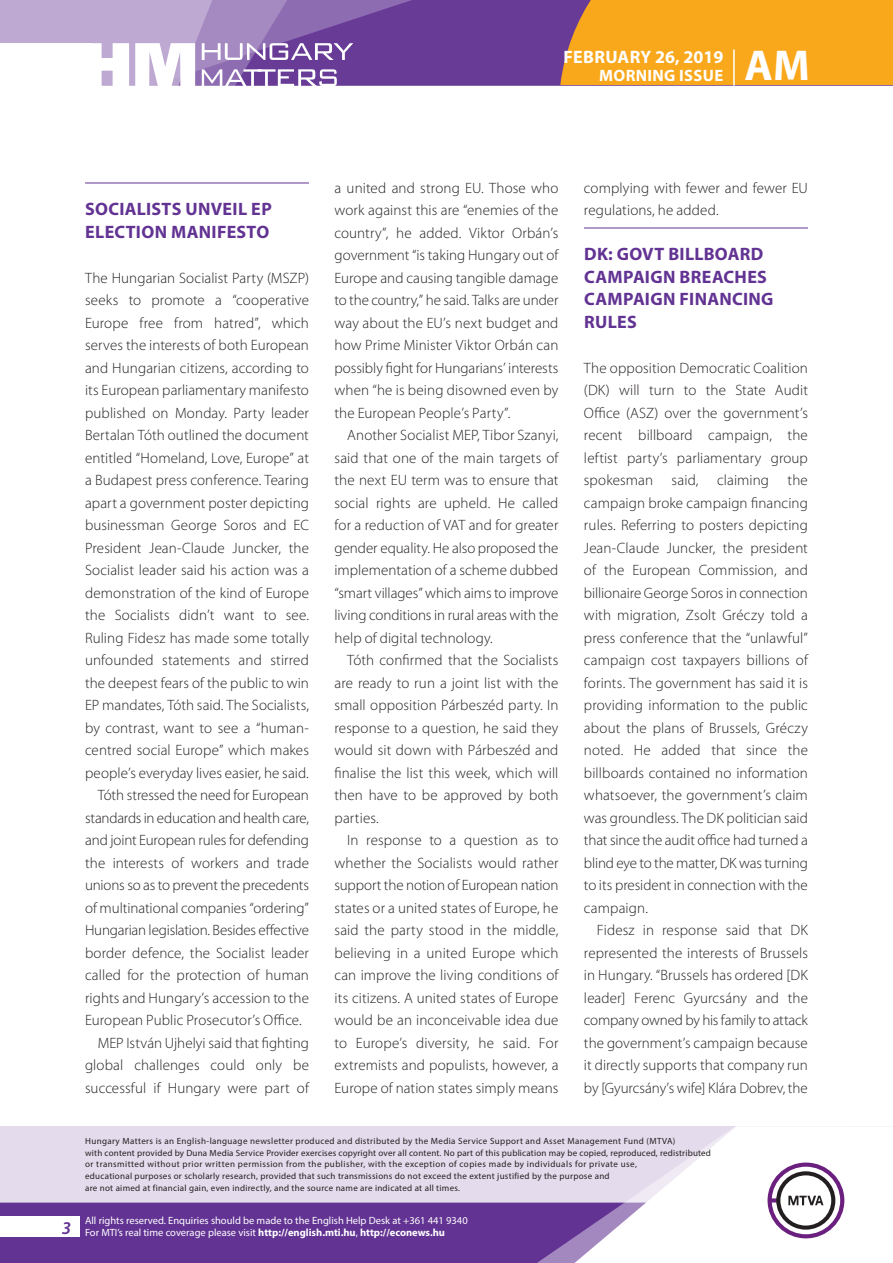
<style>
.page{position:relative;width:893px;height:1263px;background:#fff}
.page>*{position:absolute;margin:0;border:0;box-sizing:border-box;transform-origin:0 0}
.t1{font:700 43.35px "Myriad Pro";color:#fff}
.t2{font:700 18px/22.5px "Myriad Pro";letter-spacing:.015em;color:#623393}
.t3{font:700 18px "Myriad Pro";color:#fff}
.t4{font:italic 600 18px "Myriad Pro";color:#623393}
.t5{font:700 16.5px "Myriad Pro";letter-spacing:.02em;color:#fff}
.t6{font:300 15px/22.5px "Myriad Pro";letter-spacing:.005em;color:#231f20;text-align:justify}
.t7{font:300 15px "Myriad Pro";letter-spacing:-.015em;color:#231f20}
.t8{font:10.5px/12px "Myriad Pro";color:#fff}
.t9{font:9px/12px "Myriad Pro";letter-spacing:.03em;color:#231f20}
.s1{font-weight:700}
</style>
<div class="page">
<div style="left:0;top:1126px;width:893px;height:137px;background:#e4dcec"></div>
<div style="left:0;top:1202px;width:506px;height:61px;background:#623393"></div>
<svg style="left:506px;top:1202px;width:69px;height:61px;fill:#623393"></svg>
<svg style="left:575px;top:1126px;width:318px;height:137px"></svg>
<div style="left:0;top:1216px;width:79px;height:20px;background:#fff"></div>
<div style="left:0;top:0;width:893px;height:85px;background:#683b97"></div>
<div style="left:560px;top:0;width:333px;height:85px;background:#f9a71b"></div>
<hr style="left:733px;top:49px;width:2px;height:37px;background:#fff">
<svg style="left:0;top:0;width:479px;height:86px"></svg>
<hr style="left:85px;top:183px;width:224px;height:1px;background:#623393">
<hr style="left:584px;top:228px;width:224px;height:1px;background:#623393">
<p class="t3" style="left:563px;top:45px;width:161px">FEBRUARY 26, 2019</p>
<p class="t5" style="left:599px;top:65px;width:125px">MORNING ISSUE</p>
<h1 class="t1" style="left:745px;top:37px;width:67px">AM</h1>
<p class="t2" style="left:85px;top:197px;width:188px">SOCIALISTSUNVEI L EP<br>ELECTION</p>
<p class="t2" style="left:171px;top:220px;width:12px">MANI</p>
<p class="t2" style="left:217px;top:220px;width:53px">FESTO</p>
<p class="t6" style="left:85px;top:266px;width:225px">The Hungarian Socialist Party (MSZP)</p>
<p class="t6" style="left:85px;top:289px;width:225px">seeks to promote a “cooperative</p>
<p class="t6" style="left:85px;top:311px;width:225px">Europe free from hatred”, which</p>
<p class="t6" style="left:85px;top:334px;width:225px">serves the interests of both European</p>
<p class="t6" style="left:85px;top:356px;width:225px">and Hungarian citizens, according to</p>
<p class="t6" style="left:85px;top:379px;width:225px">its European parliamentary manifesto</p>
<p class="t6" style="left:85px;top:401px;width:225px">published on Monday. Party leader</p>
<p class="t6" style="left:85px;top:424px;width:225px">Bertalan Tóth outlined the document</p>
<p class="t6" style="left:85px;top:446px;width:225px">entitled “Homeland, Love, Europe” at</p>
<p class="t6" style="left:85px;top:469px;width:225px">a Budapest press conference. Tearing</p>
<p class="t6" style="left:85px;top:491px;width:225px">apart a government poster depicting</p>
<p class="t6" style="left:85px;top:514px;width:225px">businessman George Soros and EC</p>
<p class="t6" style="left:85px;top:536px;width:225px">President Jean-Claude Juncker, the</p>
<p class="t6" style="left:85px;top:559px;width:225px">Socialist leader said his action was a</p>
<p class="t6" style="left:85px;top:581px;width:225px">demonstration of the kind of Europe</p>
<p class="t6" style="left:85px;top:604px;width:225px">the Socialists didn’t want to see.</p>
<p class="t6" style="left:85px;top:626px;width:225px">Ruling Fidesz has made some totally</p>
<p class="t6" style="left:85px;top:649px;width:225px">unfounded statements and stirred</p>
<p class="t6" style="left:85px;top:671px;width:225px">the deepest fears of the public to win</p>
<p class="t6" style="left:85px;top:694px;width:225px">EP mandates, Tóth said. The Socialists,</p>
<p class="t6" style="left:85px;top:716px;width:225px">by contrast, want to see a “human-</p>
<p class="t6" style="left:85px;top:739px;width:225px">centred social Europe” which makes</p>
<p class="t6" style="left:85px;top:761px;width:225px">people’s everyday lives easier, he said.</p>
<p class="t6" style="left:98px;top:784px;width:213px">Tóth stressed the need for European</p>
<p class="t7" style="left:85px;top:809px;width:225px">standards in education and health care,</p>
<p class="t6" style="left:85px;top:829px;width:225px">and joint European rules for defending</p>
<p class="t6" style="left:85px;top:851px;width:225px">the interests of workers and trade</p>
<p class="t6" style="left:85px;top:874px;width:225px">unions so as to prevent the precedents</p>
<p class="t6" style="left:85px;top:896px;width:225px">of multinational companies “ordering”</p>
<p class="t7" style="left:85px;top:921px;width:225px">Hungarian legislation. Besides effective</p>
<p class="t6" style="left:85px;top:941px;width:225px">border defence, the Socialist leader</p>
<p class="t6" style="left:85px;top:964px;width:225px">called for the protection of human</p>
<p class="t6" style="left:85px;top:986px;width:225px">rights and Hungary’s accession to the</p>
<p class="t6" style="left:85px;top:1009px;width:218px">European Public Prosecutor’s Office.</p>
<p class="t6" style="left:98px;top:1031px;width:213px">MEP István Ujhelyi said that fighting</p>
<p class="t6" style="left:85px;top:1054px;width:225px">global challenges could only be</p>
<p class="t6" style="left:85px;top:1076px;width:225px">successful if Hungary were part of</p>
<p class="t6" style="left:334px;top:176px;width:225px">a united and strong EU. Those who work against this are “enemies of the country”, he added. Viktor Orbán’s government “is taking Hungary out of Europe and causing tangible damage to the country,” he said. Talks are under way about the EU’s next budget and how Prime Minister Viktor Orbán can possibly fight for Hungarians’ interests when “he is being disowned even by the European People’s Party”.</p>
<p class="t6" style="left:334px;top:424px;width:225px;text-indent:13px">Another Socialist MEP, Tibor Szanyi, said that one of the main targets of the next EU term was to ensure that social rights are upheld. He called for a reduction of VAT and for greater gender equality. He also proposed the implementation of a scheme dubbed “smart villages” which aims to improve living conditions in rural areas with the help of digital technology.</p>
<p class="t6" style="left:334px;top:649px;width:225px;text-indent:13px">Tóth confirmed that the Socialists are ready to run a joint list with the small opposition Párbeszéd party. In response to a question, he said they would sit down with Párbeszéd and finalise the list this week, which will then have to be approved by both parties.</p>
<p class="t6" style="left:334px;top:829px;width:225px;text-indent:13px">In response to a question as to whether the Socialists would rather support the notion of European nation states or a united states of Europe, he said the party stood in the middle, believing in a united Europe which can improve the living conditions of its citizens. A united states of Europe would be an inconceivable idea due to Europe’s diversity, he said. For extremists and populists, however, a Europe of nation states simply means</p>
<p class="t6" style="left:584px;top:176px;width:225px">complying with fewer and fewer EU regulations, he added.</p>
<p class="t2" style="left:584px;top:242px;width:132px">DK: GOVT BI LLBOAR</p>
<p class="t2" style="left:751px;top:242px;width:14px">D</p>
<p class="t2" style="left:584px;top:265px;width:61px">CAM PAIGN</p>
<p class="t2" style="left:680px;top:265px;width:12px">BREA</p>
<p class="t2" style="left:724px;top:265px;width:34px">CHES</p>
<p class="t2" style="left:584px;top:287px;width:61px">CAM PAIGN</p>
<p class="t2" style="left:680px;top:287px;width:21px">FINAN</p>
<p class="t2" style="left:732px;top:287px;width:22px">CING</p>
<p class="t2" style="left:584px;top:310px;width:43px">RULES</p>
<p class="t6" style="left:584px;top:356px;width:225px">The opposition Democratic Coalition (DK) will turn to the State Audit Office (ASZ) over the government’s recent billboard campaign, the leftist party’s parliamentary group spokesman said, claiming the campaign broke campaign financing rules. Referring to posters depicting Jean-Claude Juncker, the president of the European Commission, and billionaire George Soros in connection with migration, Zsolt Gréczy told a press conference that the “unlawful” campaign cost taxpayers billions of forints. The government has said it is providing information to the public about the plans of Brussels, Gréczy noted. He added that since the billboards contained no information whatsoever, the government’s claim was groundless. The DK politician said that since the audit office had turned a blind eye to the matter, DK was turning to its president in connection with the campaign.</p>
<p class="t6" style="left:584px;top:919px;width:225px;text-indent:13px">Fidesz in response said that DK represented the interests of Brussels in Hungary. “Brussels has ordered [DK leader] Ferenc Gyurcsány and the company owned by his family to attack the government’s campaign because it directly supports that company run by [Gyurcsány’s wife] Klára Dobrev, the</p>
<p class="t4" style="left:62px;top:1217px;width:11px">3</p>
<p class="t9" style="left:85px;top:1134px;width:627px">Hungary Matters is an English-language newsletter produced and distributed by the Media Service Support and Asset Management Fund (MTVA)<br>with content provided by Duna Media Service Provider exercises copyright over all content. No part of this publication may be copied, reproduced, redistributed or transmitted without prior written permission from the publisher, with the exception of copies made by individuals for private use,<br>educational purposes or scholarly research, provided that such transmissions do not exceed the extent justified by the purpose and<br>are not aimed at financial gain, even indirectly, and the source name are indicated at all times.</p>
<p class="t8" style="left:85px;top:1214px;width:384px">All rights reserved. Enquiries should be made to the English Help Desk at +361 441 9340<br>For MTI’s real time coverage please visit <span class="s1">HTTP://ENGLISH.MTI.HU</span>, <span class="s1">HTTP://ECONEWS.HU</span></p>
</div>
